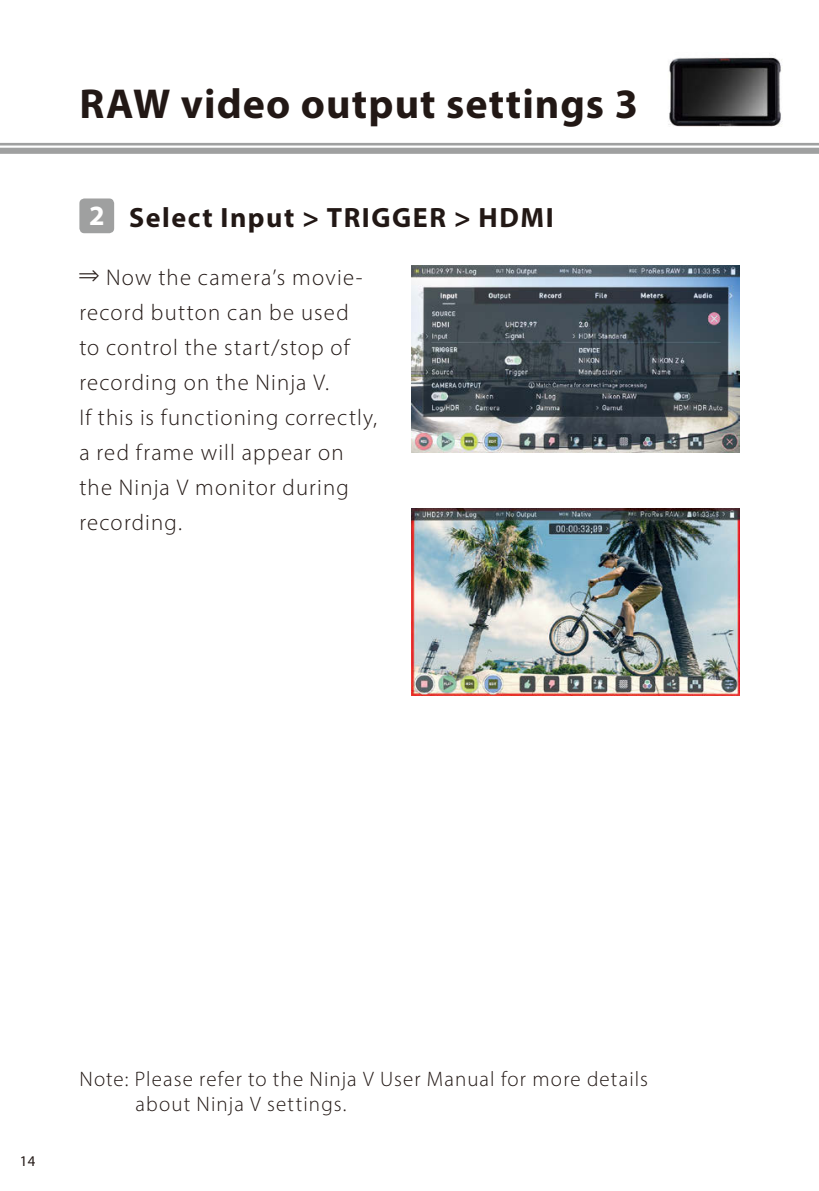
<style>
.page{position:relative;width:819px;height:1191px;background:#fff}
.page>*{position:absolute;margin:0;border:0;box-sizing:border-box;transform-origin:0 0}
.t1{font:700 42px "Myriad Pro";letter-spacing:.025em;color:#221815}
.t2{font:700 28px "Myriad Pro";letter-spacing:.055em;color:#221815}
.t3{font:700 28px "Myriad Pro";color:#fff}
.t4{font:300 22.75px/35px "Myriad Pro";letter-spacing:.05em;color:#221815}
.t5{font:300 21px/24.5px "Myriad Pro";letter-spacing:.055em;color:#221815}
.t6{font:15.05px "Myriad Pro";color:#221815}
.s1{font-family:"Apple SD Gothic Neo";font-weight:500}
</style>
<div class="page">
<div style="left:0;top:148px;width:819px;height:6px;background:#9fa0a0"></div>
<hr style="left:0;top:143px;width:819px;height:2px;background:#9fa0a0">
<img style="left:412px;top:508px;width:327px;height:187px">
<img style="left:412px;top:265px;width:327px;height:187px">
<img style="left:668px;top:57px;width:114px;height:70px">
<div style="left:79px;top:198px;width:35px;height:35px;background:#9fa0a0;border-radius:5px"></div>
<h1 class="t1" style="left:79px;top:77px;width:560px">RAW video output settings 3</h1>
<p class="t3" style="left:89px;top:198px;width:17px">2</p>
<p class="t2" style="left:129px;top:199px;width:426px">Select Input &gt; TRIGGER &gt; HDMI</p>
<p class="t4" style="left:79px;top:259px;width:299px"><span class="s1">⇒</span> Now the camera’s movie&shy;record button can be used<br>to control the start/stop of recording on the Ninja V.<br>If this is functioning correctly, a red frame will appear on the Ninja V monitor during recording.</p>
<p class="t6" style="left:20px;top:1151px;width:17px">14</p>
<p class="t5" style="left:135px;top:1066px;width:514px;text-indent:-56px">Note: Please refer to the Ninja V User Manual for more details about Ninja V settings.</p>
</div>
